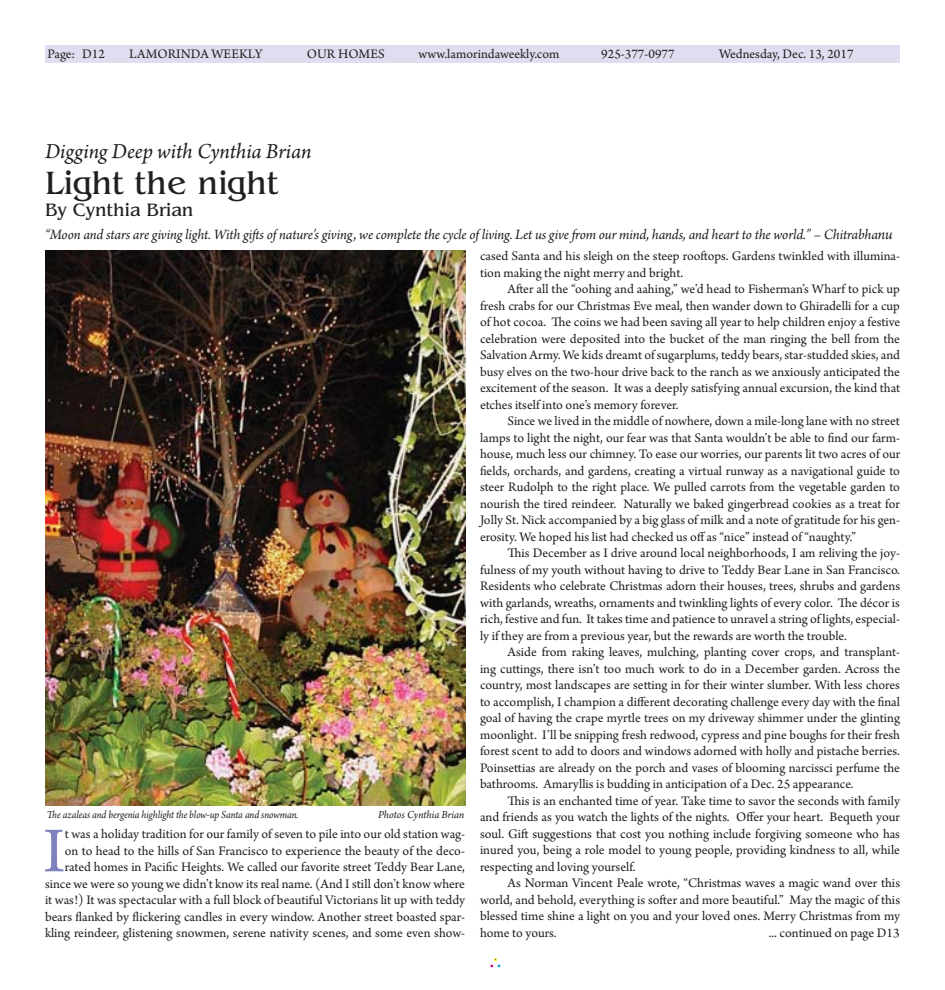
<style>
.page{position:relative;width:945px;height:990px;background:#fff}
.page>*{position:absolute;margin:0;border:0;box-sizing:border-box;transform-origin:0 0}
.t1{font:67.12px "Arno Pro";color:#7e81be}
.t2{font:33.75px "Benguiat";color:#231f20}
.t3{font:italic 22.5px "Arno Pro";letter-spacing:-.005em;color:#231f20}
.t4{font:18.75px "Benguiat";color:#231f20}
.t5{font:italic 15px "Arno Pro";letter-spacing:-.01em;color:#231f20}
.t6{font:13.75px/16.5px "Arno Pro";color:#231f20;text-align:justify}
.t7{font:italic 11.25px "Arno Pro";letter-spacing:-.01em;color:#231f20;scale:.94 1}
.t8{font:italic 11.25px "Arno Pro";letter-spacing:-.01em;color:#231f20}
.s1{font-size:16.25px}
</style>
<div class="page">
<div style="left:490px;top:958px;width:11px;height:10px;border:1px solid #fff"></div>
<div style="left:45px;top:45px;width:855px;height:17px;background:#dedef0"></div>
<img style="left:45px;top:250px;width:420px;height:555px">
<p class="t6" style="left:48px;top:45px;width:29px">Page:</p>
<p class="t6" style="left:129px;top:45px;width:135px">LAMORINDA WEEKLY</p>
<p class="t6" style="left:307px;top:45px;width:79px">OUR HOMES</p>
<p class="t6" style="left:419px;top:45px;width:142px">www.lamorindaweekly.com</p>
<p class="t6" style="left:601px;top:45px;width:75px">925-377-0977</p>
<p class="t6" style="left:82px;top:45px;width:24px">D12</p>
<p class="t6" style="left:719px;top:45px;width:136px">Wednesday, Dec. 13, 2017</p>
<h3 class="t3" style="left:45px;top:137px;width:268px">Digging Deep with Cynthia Brian</h3>
<h2 class="t2" style="left:45px;top:162px;width:235px">Light the night</h2>
<h3 class="t4" style="left:45px;top:199px;width:150px">By Cynthia Brian</h3>
<p class="t5" style="left:45px;top:225px;width:849px">“Moon and stars are giving light. With gifts of nature’s giving, we complete the cycle of living. Let us give from our mind, hands, and heart to the world.” – Chitrabha<span class="s1">nu</span></p>
<p class="t7" style="left:47px;top:807px;width:269px">The azaleas and bergenia highlight the blow-up Santa and snowman.</p>
<p class="t8" style="left:378px;top:807px;width:88px">Photos Cynthia Brian</p>
<p class="t6" style="left:45px;top:825px;width:422px;text-align:right">t was a holiday tradition for our family of seven to pile into our old station wag-<br>on to head to the hills of San Francisco to experience the beauty of the deco&shy;rated homes in Pacific Heights. We called our favorite street Teddy Bear Lane, since we were so young we didn’t know its real name. (And I still don’t know where it was!) It was spectacular with a full block of beautiful Victorians lit up with teddy bears flanked by flickering candles in every window. Another street boasted spar&shy;kling reindeer, glistening snowmen, serene nativity scenes, and some even show-</p>
<h1 class="t1" style="left:43px;top:809px;width:23px">I</h1>
<p class="t6" style="left:480px;top:247px;width:421px">cased Santa and his sleigh on the steep rooftops. Gardens twinkled with illumina&shy;tion making the night merry and bright.</p>
<p class="t6" style="left:480px;top:280px;width:422px;text-indent:28px">After all the “oohing and aahing,” we’d head to Fisherman’s Wharf to pick up fresh crabs for our Christmas Eve meal, then wander down to Ghiradelli for a cup of hot cocoa. The coins we had been saving all year to help children enjoy a festive celebration were deposited into the bucket of the man ringing the bell from the Salvation Army. We kids dreamt of sugarplums, teddy bears, star-studded skies, and busy elves on the two-hour drive back to the ranch as we anxiously anticipated the excitement of the season. It was a deeply satisfying annual excursion, the kind that etches itself into one’s memory forever.</p>
<p class="t6" style="left:480px;top:412px;width:422px;text-indent:28px">Since we lived in the middle of nowhere, down a mile-long lane with no street lamps to light the night, our fear was that Santa wouldn’t be able to find our farm&shy;house, much less our chimney. To ease our worries, our parents lit two acres of our fields, orchards, and gardens, creating a virtual runway as a navigational guide to steer Rudolph to the right place. We pulled carrots from the vegetable garden to nourish the tired reindeer. Naturally we baked gingerbread cookies as a treat for Jolly St. Nick accompanied by a big glass of milk and a note of gratitude for his gen&shy;erosity. We hoped his list had checked us off as “nice” instead of “naughty.”</p>
<p class="t6" style="left:480px;top:544px;width:422px;text-indent:28px">This December as I drive around local neighborhoods, I am reliving the joy&shy;fulness of my youth without having to drive to Teddy Bear Lane in San Francisco.<br>Residents who celebrate Christmas adorn their houses, trees, shrubs and gardens with garlands, wreaths, ornaments and twinkling lights of every color. The décor is rich, festive and fun. It takes time and patience to unravel a string of lights, especial&shy;ly if they are from a previous year, but the rewards are worth the trouble.</p>
<p class="t6" style="left:480px;top:643px;width:422px;text-indent:28px">Aside from raking leaves, mulching, planting cover crops, and transplant&shy;ing cuttings, there isn’t too much work to do in a December garden. Across the country, most landscapes are setting in for their winter slumber. With less chores to accomplish, I champion a different decorating challenge every day with the final goal of having the crape myrtle trees on my driveway shimmer under the glinting moonlight. I’ll be snipping fresh redwood, cypress and pine boughs for their fresh forest scent to add to doors and windows adorned with holly and pistache berries.<br>Poinsettias are already on the porch and vases of blooming narcissci perfume the bathrooms. Amaryllis is budding in anticipation of a Dec. 25 appearance.</p>
<p class="t6" style="left:480px;top:792px;width:422px;text-indent:28px">This is an enchanted time of year. Take time to savor the seconds with family and friends as you watch the lights of the nights. Offer your heart. Bequeth your soul. Gift suggestions that cost you nothing include forgiving someone who has inured you, being a role model to young people, providing kindness to all, while respecting and loving yourself.</p>
<p class="t6" style="left:480px;top:874px;width:422px;text-indent:28px">As Norman Vincent Peale wrote, “Christmas waves a magic wand over this world, and behold, everything is softer and more beautiful.” May the magic of this blessed time shine a light on you and your loved ones. Merry Christmas from my home to yours.</p>
<p class="t6" style="left:769px;top:924px;width:132px">... continued on page D13</p>
</div>
